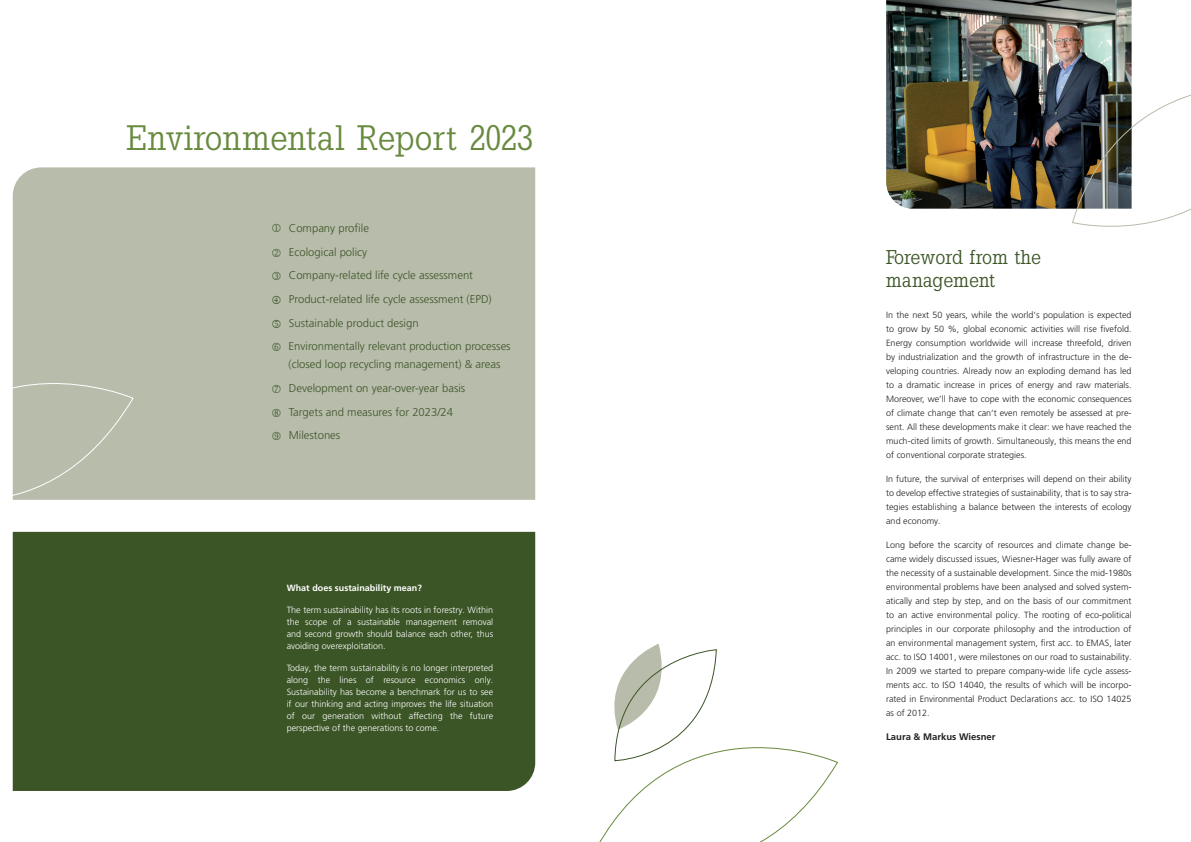
<style>
.page{position:relative;width:1191px;height:842px;background:#fff}
.page>*{position:absolute;margin:0;border:0;box-sizing:border-box;transform-origin:0 0}
.t1{font:35.5px "Slab Tall X";letter-spacing:.01em;color:#688a3f}
.t2{font:20px/23px "Slab Tall X";letter-spacing:.01em;color:#3c5527}
.t3{font:300 11.3px/23.7px "Frutiger LT Pro";color:#3c5527}
.t4{font:700 9.5px "Frutiger LT Pro";color:#231f20}
.t5{font:300 9px/14px "Frutiger LT Pro";color:#231f20;text-align:justify}
.t6{font:300 9px/12px "Frutiger LT Pro";color:#fff;text-align:justify}
.t7{font:700 9px "Frutiger LT Pro";color:#fff}
</style>
<div class="page">
<div style="left:13px;top:167px;width:522px;height:333px;background:#b8bcab"></div>
<div style="left:13px;top:532px;width:522px;height:259px;background:#3c5527"></div>
<svg style="left:12px;top:331px;width:122px;height:225px;background:#b6bcaa"></svg>
<svg style="left:599px;top:644px;width:239px;height:198px"></svg>
<img style="left:886px;top:0;width:245px;height:209px">
<svg style="left:1071px;top:55px;width:120px;height:172px"></svg>
<svg style="left:272px;top:224px;width:9px;height:8px"></svg>
<svg style="left:272px;top:248px;width:9px;height:8px"></svg>
<svg style="left:272px;top:296px;width:9px;height:8px"></svg>
<svg style="left:272px;top:385px;width:9px;height:8px"></svg>
<svg style="left:272px;top:432px;width:9px;height:8px"></svg>
<h1 class="t1" style="left:126px;top:117px;width:409px">Environmental Report 2023</h1>
<p class="t3" style="left:289px;top:216px;width:82px">Company profile<br>Ecological policy</p>
<p class="t3" style="left:289px;top:263px;width:204px;text-indent:-17px">● Company-related life cycle assessment<br>Product-related life cycle assessment (EPD)</p>
<p class="t3" style="left:271px;top:311px;width:149px">■ Sustainable product design</p>
<p class="t3" style="left:271px;top:337px;width:241px;line-height:18px;text-align:center">□ Environmentally relevant production processes (closed loop recycling management) &amp; areas</p>
<p class="t3" style="left:289px;top:376px;width:178px">Development on year-over-year basis</p>
<p class="t3" style="left:289px;top:400px;width:166px;text-indent:-17px">❑ Targets and measures for 2023/24<br>Milestones</p>
<p class="t7" style="left:287px;top:582px;width:137px">What does sustainability mean?</p>
<p class="t6" style="left:287px;top:604px;width:208px">The term sustainability has its roots in forestry. Within the scope of a sustainable management removal and second growth should balance each other, thus avoiding overexploitation.</p>
<p class="t6" style="left:287px;top:662px;width:208px">Today, the term sustainability is no longer interpreted along the lines of resource economics only.<br>Sustainability has become a benchmark for us to see if our thinking and acting improves the life situation of our generation without affecting the future perspective of the generations to come.</p>
<h2 class="t2" style="left:886px;top:245px;width:156px">Foreword from the management</h2>
<p class="t5" style="left:886px;top:308px;width:247px">In the next 50 years, while the world‘s population is expected to grow by 50 %, global economic activities will rise fivefold.<br>Energy consumption worldwide will increase threefold, driven by industrialization and the growth of infrastructure in the de&shy;veloping countries. Already now an exploding demand has led to a dramatic increase in prices of energy and raw materials.<br>Moreover, we‘ll have to cope with the economic consequences of climate change that can‘t even remotely be assessed at pre&shy;sent. All these developments make it clear: we have reached the much-cited limits of growth. Simultaneously, this means the end of conventional corporate strategies.</p>
<p class="t5" style="left:886px;top:472px;width:247px">In future, the survival of enterprises will depend on their ability to develop effective strategies of sustainability, that is to say stra&shy;tegies establishing a balance between the interests of ecology and economy.</p>
<p class="t5" style="left:886px;top:538px;width:247px">Long before the scarcity of resources and climate change be&shy;came widely discussed issues, Wiesner-Hager was fully aware of the necessity of a sustainable development. Since the mid-1980s environmental problems have been analysed and solved system&shy;atically and step by step, and on the basis of our commitment to an active environmental policy. The rooting of eco-political principles in our corporate philosophy and the introduction of an environmental management system, first acc. to EMAS, later acc. to ISO 14001, were milestones on our road to sustainability.<br>In 2009 we started to prepare company-wide life cycle assess&shy;ments acc. to ISO 14040, the results of which will be incorpo&shy;rated in Environmental Product Declarations acc. to ISO 14025 as of 2012.</p>
<p class="t4" style="left:886px;top:731px;width:111px">Laura &amp; Markus Wiesner</p>
</div>
